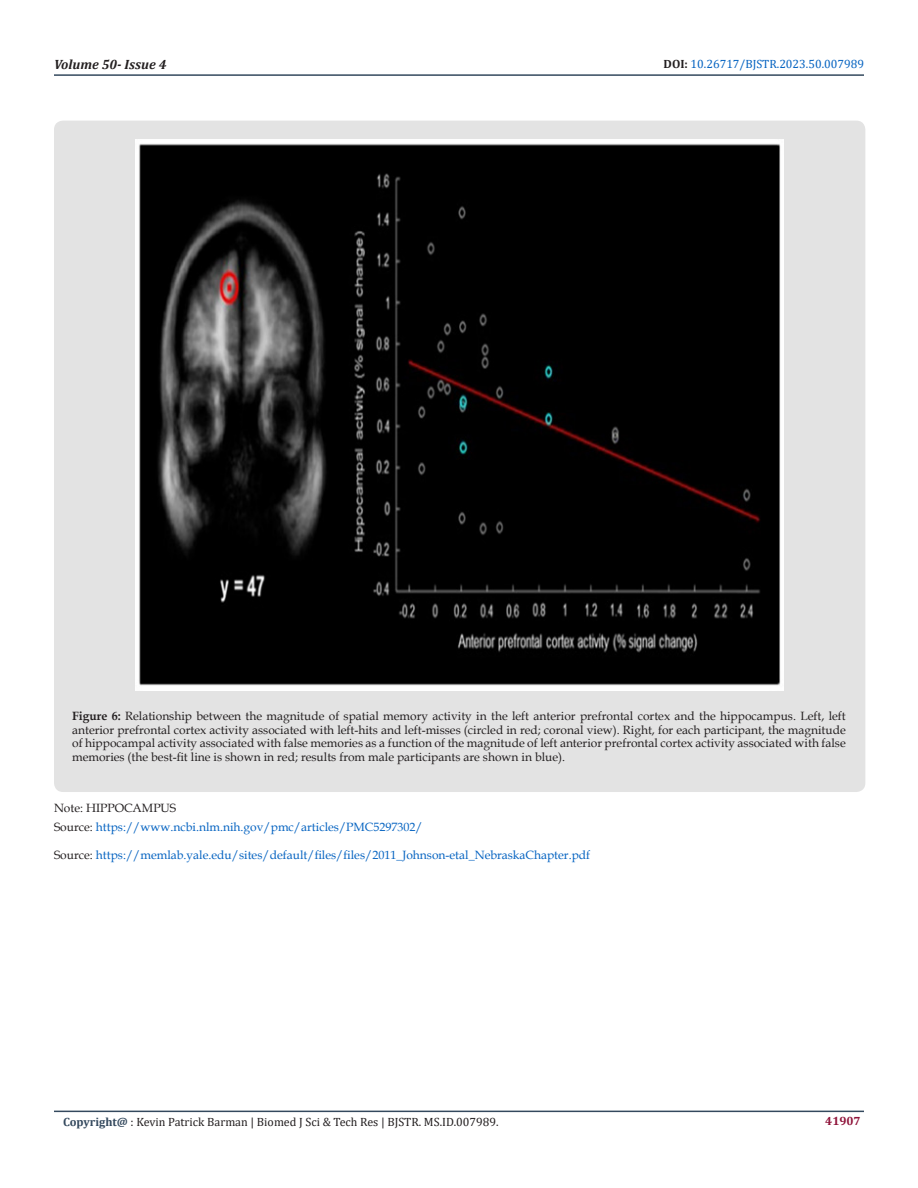
<style>
.page{position:relative;width:918px;height:1188px;background:#fff}
.page>*{position:absolute;margin:0;border:0;box-sizing:border-box;transform-origin:0 0}
.t1{font:italic 700 13.5px "Cambria";color:#231f20}
.t2{font:12px/13.5px "Book Antiqua";color:#231f20;text-align:justify}
.t3{font:12px "Book Antiqua";color:#0563c1}
.t4{font:12px "Cambria";color:#231f20}
.t5{font:12px "Cambria";color:#0563c1}
.t6{font:700 12px "Cambria";color:#8f133a}
.s1{font-weight:700;color:#231f20}
.s2{font-weight:700}
.s3{color:#231f20}
.s4{font-weight:700;color:#34495e}
</style>
<div class="page">
<hr style="left:54px;top:1111px;width:810px;height:1px;background:#34495e">
<hr style="left:54px;top:74px;width:810px;height:2px;background:#34495e">
<div style="left:54px;top:121px;width:811px;height:671px;background:#e3e3e3;border-radius:9px"></div>
<img style="left:136px;top:140px;width:648px;height:551px">
<p class="t1" style="left:54px;top:55px;width:114px">Volume 50- Issue 4</p>
<p class="t5" style="left:664px;top:57px;width:202px"><span class="s1">DOI:</span> 10.26717/BJSTR.2023.50.007989</p>
<p class="t2" style="left:72px;top:709px;width:775px"><span class="s2">Figure 6:</span> Relationship between the magnitude of spatial memory activity in the left anterior prefrontal cortex and the hippocampus. Left, left anterior prefrontal cortex activity associated with left-hits and left-misses (circled in red; coronal view). Right, for each participant, the magnitude of hippocampal activity associated with false memories as a function of the magnitude of left anterior prefrontal cortex activity associated with false memories (the best-fit line is shown in red; results from male participants are shown in blue).</p>
<p class="t2" style="left:54px;top:800px;width:124px">Note: HIPPOCAMPUS</p>
<p class="t3" style="left:54px;top:819px;width:370px"><span class="s3">Source:</span> https://www.ncbi.nlm.nih.gov/pmc/articles/PMC5297302/</p>
<p class="t3" style="left:54px;top:846px;width:538px"><span class="s3">Source:</span> https://memlab.yale.edu/sites/default/files/files/2011_Johnson-etal_NebraskaChapter.pdf</p>
<p class="t4" style="left:63px;top:1115px;width:437px"><span class="s4">Copyright@</span> : Kevin Patrick Barman | Biomed J Sci &amp; Tech Res | BJSTR. MS.ID.007989.</p>
<p class="t6" style="left:825px;top:1113px;width:37px">41907</p>
</div>
